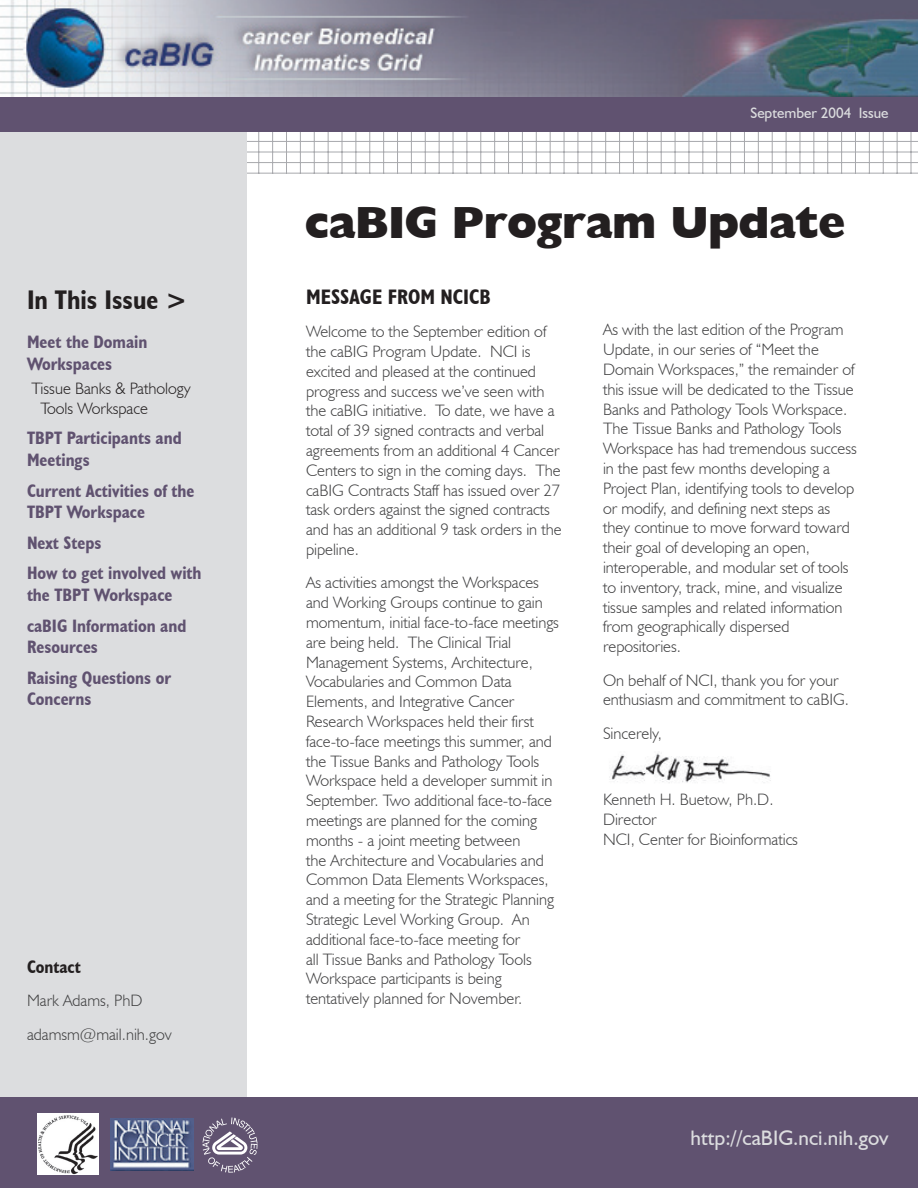
<style>
.page{position:relative;width:918px;height:1188px;background:#fff}
.page>*{position:absolute;margin:0;border:0;box-sizing:border-box;transform-origin:0 0}
.t1{font:800 45px "Humanist 521 BT";color:#231f20}
.t2{font:700 condensed 27px "Humanist 521 BT";color:#231f20}
.t3{font:21px "Humanist 521 BT";color:#dcdddf}
.t4{font:700 condensed 21px "Humanist 521 BT";color:#231f20}
.t5{font:700 condensed 18px/21.6px "Humanist 521 BT";color:#605270}
.t6{font:700 condensed 18px "Humanist 521 BT";color:#231f20}
.t7{font:300 16.5px/19.8px "Humanist 521 BT";color:#3f3f40}
.t8{font:300 16.5px/19.8px "Humanist 521 BT";color:#231f20}
.t9{font:15px "Humanist 521 BT";color:#dcdddf}
</style>
<div class="page">
<hr style="left:258px;top:25px;width:1px;height:149px;background:#a8a9ad">
<hr style="left:272px;top:25px;width:1px;height:149px;background:#a8a9ad">
<hr style="left:286px;top:25px;width:1px;height:149px;background:#a8a9ad">
<hr style="left:300px;top:25px;width:1px;height:149px;background:#a8a9ad">
<hr style="left:314px;top:25px;width:1px;height:149px;background:#a8a9ad">
<hr style="left:328px;top:25px;width:1px;height:149px;background:#a8a9ad">
<hr style="left:342px;top:25px;width:1px;height:149px;background:#a8a9ad">
<hr style="left:356px;top:25px;width:1px;height:149px;background:#a8a9ad">
<hr style="left:369px;top:25px;width:1px;height:149px;background:#a8a9ad">
<hr style="left:383px;top:25px;width:1px;height:149px;background:#a8a9ad">
<hr style="left:397px;top:25px;width:1px;height:149px;background:#a8a9ad">
<hr style="left:411px;top:25px;width:1px;height:149px;background:#a8a9ad">
<hr style="left:425px;top:25px;width:1px;height:149px;background:#a8a9ad">
<hr style="left:439px;top:25px;width:1px;height:149px;background:#a8a9ad">
<hr style="left:453px;top:25px;width:1px;height:149px;background:#a8a9ad">
<hr style="left:467px;top:25px;width:1px;height:149px;background:#a8a9ad">
<hr style="left:480px;top:25px;width:1px;height:149px;background:#a8a9ad">
<hr style="left:494px;top:25px;width:1px;height:149px;background:#a8a9ad">
<hr style="left:508px;top:25px;width:1px;height:149px;background:#a8a9ad">
<hr style="left:522px;top:25px;width:1px;height:149px;background:#a8a9ad">
<hr style="left:536px;top:25px;width:1px;height:149px;background:#a8a9ad">
<hr style="left:550px;top:25px;width:1px;height:149px;background:#a8a9ad">
<hr style="left:564px;top:25px;width:1px;height:149px;background:#a8a9ad">
<hr style="left:578px;top:25px;width:1px;height:149px;background:#a8a9ad">
<hr style="left:591px;top:25px;width:1px;height:149px;background:#a8a9ad">
<hr style="left:605px;top:25px;width:1px;height:149px;background:#a8a9ad">
<hr style="left:619px;top:25px;width:1px;height:149px;background:#a8a9ad">
<hr style="left:633px;top:25px;width:1px;height:149px;background:#a8a9ad">
<hr style="left:647px;top:25px;width:1px;height:149px;background:#a8a9ad">
<hr style="left:661px;top:25px;width:1px;height:149px;background:#a8a9ad">
<hr style="left:675px;top:25px;width:1px;height:149px;background:#a8a9ad">
<hr style="left:689px;top:25px;width:1px;height:149px;background:#a8a9ad">
<hr style="left:702px;top:25px;width:1px;height:149px;background:#a8a9ad">
<hr style="left:716px;top:25px;width:1px;height:149px;background:#a8a9ad">
<hr style="left:730px;top:25px;width:1px;height:149px;background:#a8a9ad">
<hr style="left:744px;top:25px;width:1px;height:149px;background:#a8a9ad">
<hr style="left:758px;top:25px;width:1px;height:149px;background:#a8a9ad">
<hr style="left:772px;top:25px;width:1px;height:149px;background:#a8a9ad">
<hr style="left:786px;top:25px;width:1px;height:149px;background:#a8a9ad">
<hr style="left:800px;top:25px;width:1px;height:149px;background:#a8a9ad">
<hr style="left:813px;top:25px;width:1px;height:149px;background:#a8a9ad">
<hr style="left:827px;top:25px;width:1px;height:149px;background:#a8a9ad">
<hr style="left:841px;top:25px;width:1px;height:149px;background:#a8a9ad">
<hr style="left:855px;top:25px;width:1px;height:149px;background:#a8a9ad">
<hr style="left:869px;top:25px;width:1px;height:149px;background:#a8a9ad">
<hr style="left:883px;top:25px;width:1px;height:149px;background:#a8a9ad">
<hr style="left:897px;top:25px;width:1px;height:149px;background:#a8a9ad">
<hr style="left:911px;top:25px;width:1px;height:149px;background:#a8a9ad">
<hr style="left:917px;top:25px;width:1px;height:149px;background:#a8a9ad">
<hr style="left:245px;top:141px;width:673px;height:1px;background:#a8a9ad">
<hr style="left:245px;top:152px;width:673px;height:1px;background:#a8a9ad">
<hr style="left:245px;top:162px;width:673px;height:1px;background:#a8a9ad">
<hr style="left:245px;top:173px;width:673px;height:1px;background:#a8a9ad">
<div style="left:0;top:84px;width:247px;height:1104px;background:#dcdddf"></div>
<div style="left:0;top:93px;width:918px;height:39px;background:#605270"></div>
<img style="left:0;top:0;width:918px;height:97px">
<div style="left:0;top:1097px;width:918px;height:91px;background:#605270"></div>
<svg style="left:202px;top:1118px;width:56px;height:55px"></svg>
<img style="left:37px;top:1113px;width:62px;height:62px">
<img style="left:110px;top:1119px;width:84px;height:51px">
<img style="left:609px;top:753px;width:162px;height:30px">
<h2 class="t2" style="left:27px;top:283px;width:162px">In This Issue &gt;</h2>
<p class="t5" style="left:27px;top:331px;width:122px">Meet the Domain<br>Workspaces</p>
<p class="t8" style="left:41px;top:378px;width:152px;text-indent:-9px">Tissue Banks &amp; Pathology<br>Tools Workspace</p>
<p class="t5" style="left:27px;top:427px;width:156px">TBPT Participants and<br>Meetings</p>
<p class="t5" style="left:27px;top:479px;width:169px">Current Activities of the<br>TBPT Workspace</p>
<p class="t5" style="left:27px;top:527px;width:176px;line-height:30.6px">Next Steps<br>How to get involved with</p>
<p class="t5" style="left:27px;top:579px;width:161px;line-height:30.6px">the TBPT Workspace caBIG Information and</p>
<p class="t5" style="left:27px;top:631px;width:146px;line-height:30.6px">Resources<br>Raising Questions or</p>
<p class="t5" style="left:27px;top:688px;width:66px">Concerns</p>
<p class="t6" style="left:27px;top:956px;width:55px">Contact</p>
<p class="t7" style="left:27px;top:984px;width:146px;line-height:33.3px">Mark Adams, PhD adamsm@mail.nih.gov</p>
<p class="t9" style="left:750px;top:104px;width:140px">September 2004 Issue</p>
<h1 class="t1" style="left:305px;top:195px;width:542px">caBIG Program Update</h1>
<p class="t4" style="left:306px;top:284px;width:186px">MESSAGE FROM NCICB</p>
<p class="t7" style="left:306px;top:321px;width:257px">Welcome to the September edition of the caBIG Program Update. NCI is excited and pleased at the continued progress and success we’ve seen with the caBIG initiative. To date, we have a total of 39 signed contracts and verbal agreements from an additional 4 Cancer Centers to sign in the coming days. The caBIG Contracts Staff has issued over 27 task orders against the signed contracts and has an additional 9 task orders in the pipeline.</p>
<p class="t7" style="left:306px;top:573px;width:254px">As activities amongst the Workspaces and Working Groups continue to gain momentum, initial face-to-face meetings are being held. The Clinical Trial Management Systems, Architecture, Vocabularies and Common Data Elements, and Integrative Cancer Research Workspaces held their first face-to-face meetings this summer, and the Tissue Banks and Pathology Tools Workspace held a developer summit in September. Two additional face-to-face meetings are planned for the coming months - a joint meeting between<br>the Architecture and Vocabularies and Common Data Elements Workspaces, and a meeting for the Strategic Planning Strategic Level Working Group. An additional face-to-face meeting for<br>all Tissue Banks and Pathology Tools Workspace participants is being tentatively planned for November.</p>
<p class="t7" style="left:603px;top:320px;width:255px">As with the last edition of the Program Update, in our series of “Meet the Domain Workspaces,” the remainder of this issue will be dedicated to the Tissue Banks and Pathology Tools Workspace.<br>The Tissue Banks and Pathology Tools Workspace has had tremendous success in the past few months developing a Project Plan, identifying tools to develop or modify, and defining next steps as they continue to move forward toward their goal of developing an open, interoperable, and modular set of tools to inventory, track, mine, and visualize tissue samples and related information from geographically dispersed repositories.</p>
<p class="t7" style="left:603px;top:670px;width:248px">On behalf of NCI, thank you for your enthusiasm and commitment to caBIG.</p>
<p class="t7" style="left:603px;top:723px;width:60px">Sincerely,</p>
<p class="t7" style="left:603px;top:789px;width:197px">Kenneth H. Buetow, Ph.D.<br>Director<br>NCI, Center for Bioinformatics</p>
<p class="t3" style="left:691px;top:1125px;width:200px">http://caBIG.nci.nih.gov</p>
</div>
